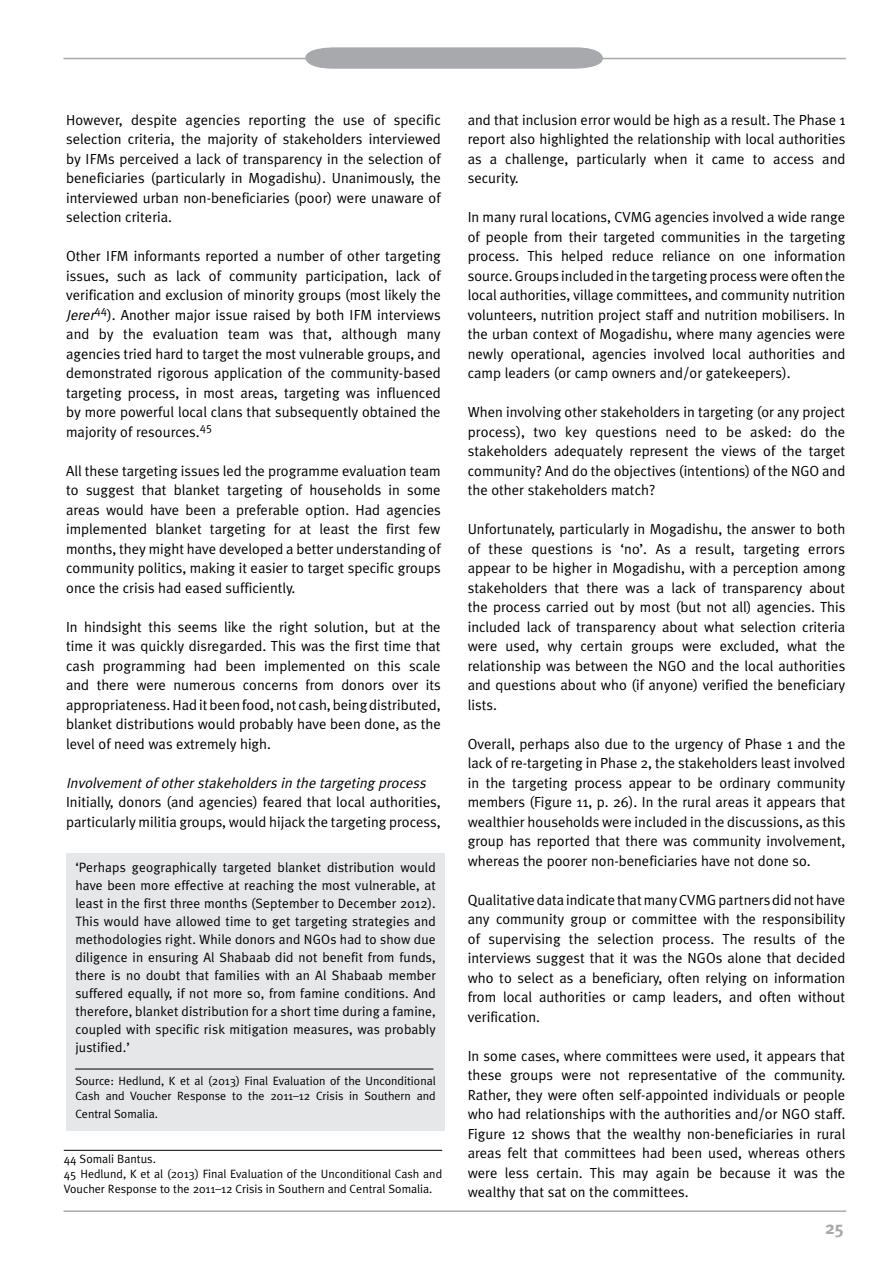
<style>
.page{position:relative;width:893px;height:1263px;background:#fff}
.page>*{position:absolute;margin:0;border:0;box-sizing:border-box;transform-origin:0 0}
.t1{font:700 18px "Meta Plus";color:#a7a9ac}
.t2{font:14.7px/19.5px "Meta Plus Normal";color:#000;text-align:justify}
.t3{font:italic 14.7px "Meta Plus Normal";color:#000}
.t4{font:13.5px/18px "Meta Plus Normal";letter-spacing:.01em;color:#000;text-align:justify}
.t5{font:12px/15px "Meta Plus Normal";color:#000}
.s1{font-style:italic}
</style>
<div class="page">
<hr style="left:63px;top:58px;width:783px;height:1px;background:#a7a9ac">
<svg style="left:305px;top:47px;width:299px;height:22px;background:#adafb1"></svg>
<hr style="left:64px;top:1210px;width:782px;height:2px;background:#a7a9ac">
<hr style="left:64px;top:1150px;width:378px;height:1px;background:#000">
<div style="left:66px;top:853px;width:379px;height:277px;background:#e6e7e8"></div>
<hr style="left:75px;top:1069px;width:358px;height:1px;background:#000">
<p class="t2" style="left:66px;top:110px;width:376px">However, despite agencies reporting the use of specific selection criteria, the majority of stakeholders interviewed by IFMs perceived a lack of transparency in the selection of beneficiaries (particularly in Mogadishu). Unanimously, the interviewed urban non-beneficiaries (poor) were unaware of selection criteria.</p>
<p class="t2" style="left:66px;top:246px;width:376px">Other IFM informants reported a number of other targeting issues, such as lack of community participation, lack of verification and exclusion of minority groups (most likely the <span class="s1">Jerer</span><sup>44</sup>). Another major issue raised by both IFM interviews and by the evaluation team was that, although many agencies tried hard to target the most vulnerable groups, and demonstrated rigorous application of the community-based targeting process, in most areas, targeting was influenced by more powerful local clans that subsequently obtained the majority of resources.<sup>45</sup></p>
<p class="t2" style="left:66px;top:461px;width:376px">All these targeting issues led the programme evaluation team to suggest that blanket targeting of households in some areas would have been a preferable option. Had agencies implemented blanket targeting for at least the first few months, they might have developed a better understanding of community politics, making it easier to target specific groups once the crisis had eased sufficiently.</p>
<p class="t2" style="left:66px;top:617px;width:376px">In hindsight this seems like the right solution, but at the time it was quickly disregarded. This was the first time that cash programming had been implemented on this scale and there were numerous concerns from donors over its appropriateness. Had it been food, not cash, being distributed, blanket distributions would probably have been done, as the level of need was extremely high.</p>
<p class="t3" style="left:66px;top:774px;width:365px">Involvementof otherstakeholders in the targeting process</p>
<p class="t2" style="left:66px;top:792px;width:376px">Initially, donors (and agencies) feared that local authorities, particularly militia groups, would hijack the targeting process,</p>
<p class="t4" style="left:75px;top:858px;width:362px">‘Perhaps geographically targeted blanket distribution would have been more effective at reaching the most vulnerable, at least in the first three months (September to December 2012).<br>This would have allowed time to get targeting strategies and methodologies right. While donors and NGOs had to show due diligence in ensuring Al Shabaab did not benefit from funds, there is no doubt that families with an Al Shabaab member suffered equally, if not more so, from famine conditions. And therefore, blanket distribution for a short time during a famine, coupled with specific risk mitigation measures, was probably justified.’</p>
<p class="t5" style="left:75px;top:1073px;width:362px">Source: Hedlund, K et al (2013) Final Evaluation of the Unconditional<br>Cash and Voucher Response to the 2011–12 Crisis in Southern and</p>
<p class="t5" style="left:75px;top:1106px;width:84px">Central Somalia.</p>
<p class="t5" style="left:64px;top:1151px;width:380px">44 Somali Bantus.<br>45 Hedlund, K et al (2013) Final Evaluation of the Unconditional Cash and<br>Voucher Response to the 2011–12 Crisis in Southern and Central Somalia.</p>
<p class="t2" style="left:468px;top:110px;width:379px">and that inclusion error would be high as a result. The Phase 1 report also highlighted the relationship with local authorities as a challenge, particularly when it came to access and security.</p>
<p class="t2" style="left:468px;top:207px;width:379px">In many rural locations, CVMG agencies involved a wide range of people from their targeted communities in the targeting process. This helped reduce reliance on one information source. Groups included in the targeting process were often the local authorities, village committees, and community nutrition volunteers, nutrition project staff and nutrition mobilisers. In the urban context of Mogadishu, where many agencies were newly operational, agencies involved local authorities and camp leaders (or camp owners and/or gatekeepers).</p>
<p class="t2" style="left:468px;top:402px;width:379px">When involving other stakeholders in targeting (or any project process), two key questions need to be asked: do the stakeholders adequately represent the views of the target community? And do the objectives (intentions) of the NGO and the other stakeholders match?</p>
<p class="t2" style="left:468px;top:519px;width:379px">Unfortunately, particularly in Mogadishu, the answer to both of these questions is ‘no’. As a result, targeting errors appear to be higher in Mogadishu, with a perception among stakeholders that there was a lack of transparency about the process carried out by most (but not all) agencies. This included lack of transparency about what selection criteria were used, why certain groups were excluded, what the relationship was between the NGO and the local authorities and questions about who (if anyone) verified the beneficiary lists.</p>
<p class="t2" style="left:468px;top:734px;width:379px">Overall, perhaps also due to the urgency of Phase 1 and the lack of re-targeting in Phase 2, the stakeholders least involved in the targeting process appear to be ordinary community members (Figure 11, p. 26). In the rural areas it appears that wealthier households were included in the discussions, as this group has reported that there was community involvement, whereas the poorer non-beneficiaries have not done so.</p>
<p class="t2" style="left:468px;top:890px;width:379px">Qualitative data indicate that many CVMG partners did not have any community group or committee with the responsibility of supervising the selection process. The results of the interviews suggest that it was the NGOs alone that decided who to select as a beneficiary, often relying on information from local authorities or camp leaders, and often without verification.</p>
<p class="t2" style="left:468px;top:1046px;width:379px">In some cases, where committees were used, it appears that these groups were not representative of the community.<br>Rather, they were often self-appointed individuals or people who had relationships with the authorities and/or NGO staff.<br>Figure 12 shows that the wealthy non-beneficiaries in rural areas felt that committees had been used, whereas others were less certain. This may again be because it was the wealthy that sat on the committees.</p>
<p class="t1" style="left:825px;top:1217px;width:20px">25</p>
</div>
